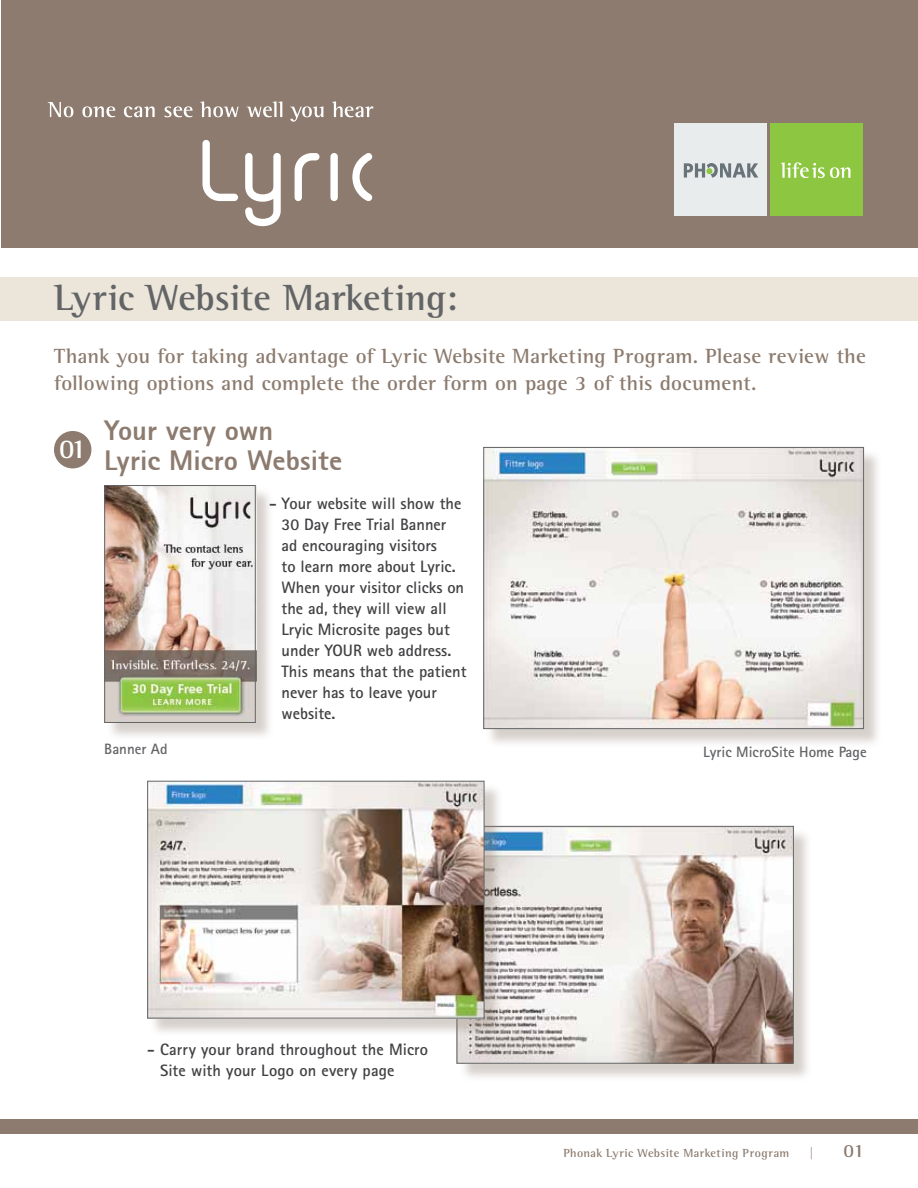
<style>
.page{position:relative;width:918px;height:1188px;background:#fff}
.page>*{position:absolute;margin:0;border:0;box-sizing:border-box;transform-origin:0 0}
.t1{font:700 37.35px "Rotis Semi Serif Pro";color:#636466}
.t2{font:28.5px/30px "Rotis Sans Serif Extra Bold 75";color:#8c7b6e}
.t3{font:700 27.75px "Rotis Semi Serif Pro";color:#fff}
.t4{font:700 21px/27px "Rotis Semi Serif Pro";letter-spacing:.01em;color:#8c7b6e}
.t5{font:700 19.05px "Rotis Semi Serif Pro";color:#8c7b6e}
.t6{font:700 16.5px/21px "Rotis Sans Serif Pro";color:#414042}
.t7{font:700 15px "Rotis Sans Serif Pro";color:#636466}
.t8{font:700 12px "Rotis Semi Serif Pro";letter-spacing:.03em;color:#8c7b6e}
</style>
<div class="page">
<div style="left:1px;top:277px;width:917px;height:44px;background:#ebe5da"></div>
<div style="left:1px;top:0;width:917px;height:247px;background:#8c7b6e"></div>
<div style="left:0;top:1119px;width:918px;height:15px;background:#8c7b6e"></div>
<svg style="left:245px;top:153px;width:36px;height:73px"></svg>
<svg style="left:330px;top:153px;width:8px;height:48px"></svg>
<svg style="left:295px;top:153px;width:25px;height:48px"></svg>
<svg style="left:352px;top:153px;width:20px;height:48px"></svg>
<svg style="left:202px;top:140px;width:36px;height:61px"></svg>
<svg style="left:48px;top:102px;width:25px;height:15px"></svg>
<svg style="left:82px;top:106px;width:33px;height:11px"></svg>
<svg style="left:124px;top:106px;width:31px;height:11px"></svg>
<svg style="left:165px;top:106px;width:28px;height:11px"></svg>
<svg style="left:200px;top:101px;width:39px;height:16px"></svg>
<svg style="left:247px;top:101px;width:35px;height:16px"></svg>
<svg style="left:290px;top:106px;width:33px;height:16px"></svg>
<svg style="left:332px;top:101px;width:41px;height:16px"></svg>
<div style="left:770px;top:124px;width:92px;height:92px;background:#8dc640"></div>
<div style="left:675px;top:124px;width:92px;height:92px;background:#e9eced"></div>
<svg style="left:781px;top:162px;width:69px;height:16px"></svg>
<svg style="left:684px;top:163px;width:74px;height:15px"></svg>
<div style="left:459px;top:828px;width:354px;height:255px;background:#8c7b6e;opacity:.35"></div>
<img style="left:459px;top:828px;width:333px;height:234px">
<div style="left:457px;top:826px;width:337px;height:238px;border:1px solid #636466"></div>
<div style="left:150px;top:783px;width:353px;height:254px;background:#8c7b6e;opacity:.35"></div>
<img style="left:149px;top:783px;width:333px;height:233px">
<div style="left:147px;top:781px;width:337px;height:237px;border:1px solid #636466"></div>
<div style="left:54px;top:431px;width:37px;height:37px;background:#8c7b6e;border-radius:50%"></div>
<div style="left:486px;top:449px;width:396px;height:299px;background:#8c7b6e;opacity:.35"></div>
<img style="left:485px;top:449px;width:377px;height:278px">
<div style="left:483px;top:447px;width:381px;height:282px;border:1px solid #636466"></div>
<div style="left:107px;top:487px;width:167px;height:254px;background:#8c7b6e;opacity:.35"></div>
<img style="left:106px;top:487px;width:148px;height:234px">
<div style="left:104px;top:485px;width:152px;height:238px;border:1px solid #636466"></div>
<h1 class="t1" style="left:54px;top:275px;width:405px">Lyric Website Marketing:</h1>
<p class="t4" style="left:54px;top:342px;width:813px">Thank you for taking advantage of Lyric Website Marketing Program. Please review the following options and complete the order form on page 3 of this document.</p>
<h3 class="t3" style="left:59px;top:432px;width:29px">01</h3>
<h2 class="t2" style="left:104px;top:415px;width:240px">Your very own<br>Lyric Micro Website</h2>
<p class="t6" style="left:282px;top:492px;width:187px;text-indent:-13px">- Your website will show the<br>30 Day Free Trial Banner<br>ad encouraging visitors<br>to learn more about Lyric.<br>When your visitor clicks on the ad, they will view all<br>Lryic Microsite pages but under YOUR web address.<br>This means that the patient never has to leave your website.</p>
<p class="t7" style="left:104px;top:739px;width:65px">Banner Ad</p>
<p class="t7" style="left:703px;top:743px;width:165px">Lyric MicroSite Home Page</p>
<p class="t6" style="left:160px;top:1039px;width:270px;text-indent:-13px">- Carry your brand throughout the Micro<br>Site with your Logo on every page</p>
<p class="t8" style="left:563px;top:1145px;width:227px">Phonak Lyric Website Marketing Program</p>
<p class="t8" style="left:809px;top:1145px;width:5px">|</p>
<p class="t5" style="left:844px;top:1139px;width:22px">01</p>
</div>
